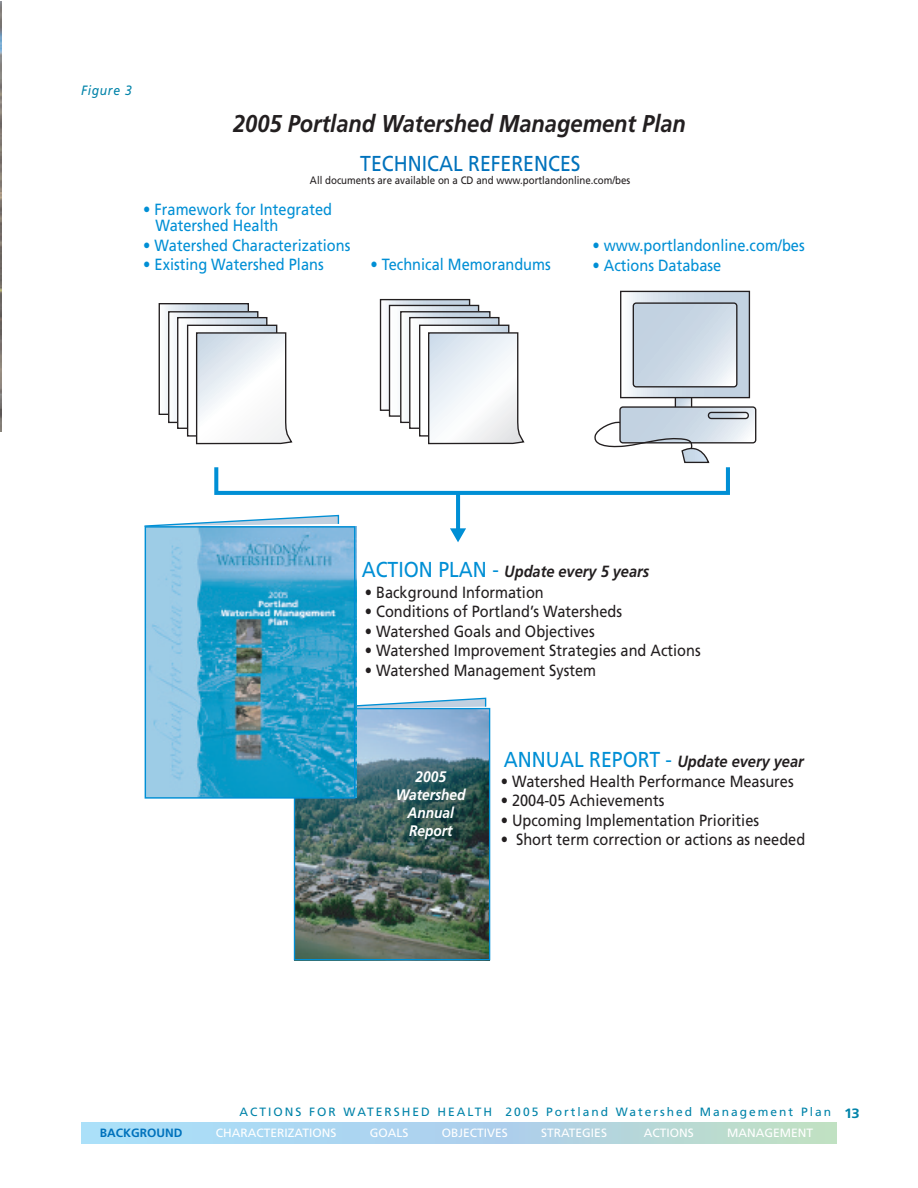
<style>
.page{position:relative;width:918px;height:1188px;background:#fff}
.page>*{position:absolute;margin:0;border:0;box-sizing:border-box;transform-origin:0 0}
.t1{font:italic 700 24.3px "Frutiger";color:#231f20;scale:.9 1}
.t2{font:21.6px "Frutiger";color:#0072bc;scale:.9 1}
.t3{font:16.2px "Frutiger";color:#231f20;scale:.9 1}
.t4{font:16.2px/16.2px "Frutiger";color:#008fd5;scale:.9 1}
.t5{font:italic 700 16.2px "Frutiger";color:#231f20;scale:.9 1}
.t6{font:italic 700 15.3px/18.3px "Frutiger";color:#fff;text-align:center;scale:.9 1}
.t7{font:italic 13.5px "Frutiger";letter-spacing:.055em;color:#0083a9;scale:.9 1}
.t8{font:12px "Frutiger";letter-spacing:.165em;color:#0083a9}
.t9{font:12px "Frutiger";color:#fff}
.t10{font:700 12px "Frutiger";color:#0072bc}
.t11{font:10.8px "Frutiger";color:#231f20;scale:.9 1}
.s1{font-weight:400;font-style:normal;font-size:21.6px;color:#008fd5}
.s2{font-weight:700;font-size:13.5px}
</style>
<div class="page">
<div style="left:81px;top:1122px;width:756px;height:22px;background:linear-gradient(to right,#a6d9ff,#bcd7ca)"></div>
<img style="left:0;top:2px;width:1px;height:430px">
<svg style="left:165px;top:305px;width:82px;height:108px"></svg>
<div style="left:159px;top:303px;width:90px;height:112px;border:1px solid #231f20"></div>
<svg style="left:170px;top:313px;width:86px;height:108px"></svg>
<div style="left:168px;top:311px;width:90px;height:112px;border:1px solid #231f20"></div>
<svg style="left:179px;top:319px;width:86px;height:108px"></svg>
<div style="left:177px;top:317px;width:90px;height:112px;border:1px solid #231f20"></div>
<div style="left:188px;top:325px;width:89px;height:111px;background:linear-gradient(to right,#fff,#c7d6e4)"></div>
<div style="left:187px;top:325px;width:90px;height:112px;border:1px solid #231f20"></div>
<svg style="left:195px;top:332px;width:98px;height:113px"></svg>
<svg style="left:387px;top:301px;width:81px;height:108px"></svg>
<div style="left:380px;top:299px;width:90px;height:112px;border:1px solid #231f20"></div>
<div style="left:390px;top:305px;width:89px;height:111px;background:linear-gradient(to right,#fbfdfe,#bdcedf)"></div>
<div style="left:389px;top:305px;width:90px;height:112px;border:1px solid #231f20"></div>
<svg style="left:402px;top:313px;width:87px;height:108px"></svg>
<div style="left:400px;top:311px;width:91px;height:112px;border:1px solid #231f20"></div>
<svg style="left:411px;top:319px;width:87px;height:104px"></svg>
<div style="left:409px;top:317px;width:91px;height:112px;border:1px solid #231f20"></div>
<div style="left:420px;top:325px;width:89px;height:111px;background:linear-gradient(to right,#fff,#c7d6e4)"></div>
<div style="left:419px;top:325px;width:90px;height:112px;border:1px solid #231f20"></div>
<svg style="left:427px;top:332px;width:98px;height:113px"></svg>
<svg style="left:675px;top:383px;width:17px;height:27px"></svg>
<div style="left:675px;top:383px;width:17px;height:28px;border:1px solid #231f20;border-radius:3px"></div>
<svg style="left:629px;top:293px;width:119px;height:103px;background:#c9d4e0"></svg>
<div style="left:620px;top:291px;width:130px;height:107px;border:1px solid #231f20"></div>
<svg style="left:633px;top:303px;width:104px;height:84px;background:#cddae6"></svg>
<div style="left:633px;top:302px;width:104px;height:85px;border:1px solid #231f20;border-radius:3px"></div>
<svg style="left:620px;top:407px;width:136px;height:36px;background:#d3dee9"></svg>
<div style="left:619px;top:406px;width:137px;height:38px;border:1px solid #231f20;border-radius:3px"></div>
<svg style="left:708px;top:412px;width:40px;height:7px"></svg>
<div style="left:708px;top:412px;width:41px;height:7px;border:1px solid #231f20;border-radius:3px"></div>
<svg style="left:594px;top:421px;width:116px;height:43px"></svg>
<div style="left:214px;top:465px;width:516px;height:30px;border:4px solid #008fd5"></div>
<hr style="left:456px;top:493px;width:4px;height:38px;background:#008fd5">
<svg style="left:450px;top:528px;width:16px;height:14px"></svg>
<img style="left:296px;top:710px;width:192px;height:248px">
<div style="left:294px;top:708px;width:196px;height:252px;border:1px solid #008fd5"></div>
<svg style="left:356px;top:697px;width:131px;height:13px"></svg>
<img style="left:147px;top:526px;width:209px;height:271px">
<div style="left:145px;top:526px;width:210px;height:273px;border:1px solid #008fd5"></div>
<svg style="left:144px;top:514px;width:196px;height:14px"></svg>
<p class="t7" style="left:81px;top:85px;width:58px">Figure 3</p>
<h1 class="t1" style="left:233px;top:114px;width:505px">2005 Portland Watershed Management Plan</h1>
<h2 class="t2" style="left:360px;top:154px;width:246px">TECHNICAL REFERENCES</h2>
<p class="t11" style="left:310px;top:176px;width:357px">All documents are available on a CD and www.portlandonline.com/bes</p>
<p class="t4" style="left:155px;top:203px;width:198px;text-indent:-12px">• Framework for Integrated<br>Watershed Health</p>
<p class="t4" style="left:143px;top:238px;width:232px">• Watershed Characterizations</p>
<p class="t4" style="left:143px;top:258px;width:202px">• Existing Watershed Plans</p>
<p class="t4" style="left:370px;top:257px;width:202px">• Technical Memorandums</p>
<p class="t4" style="left:592px;top:239px;width:237px">• www.portlandonline.com/bes</p>
<p class="t4" style="left:592px;top:258px;width:145px">• Actions Database</p>
<p class="t5" style="left:362px;top:564px;width:321px"><span class="s1">ACTION PLAN -</span> Update every 5 years</p>
<p class="t3" style="left:365px;top:586px;width:200px">• Background Information</p>
<p class="t3" style="left:365px;top:605px;width:287px">• Conditions of Portland’s Watersheds</p>
<p class="t3" style="left:365px;top:624px;width:257px">• Watershed Goals and Objectives</p>
<p class="t3" style="left:365px;top:644px;width:375px">• Watershed Improvement Strategies and Actions</p>
<p class="t3" style="left:365px;top:663px;width:259px">• Watershed Management System</p>
<p class="t6" style="left:396px;top:768px;width:79px">2005<br>Watershed<br>Annual<br>Report</p>
<p class="t5" style="left:504px;top:755px;width:335px"><span class="s1">ANNUAL REPORT -</span> Update every year</p>
<p class="t3" style="left:501px;top:775px;width:327px">• Watershed Health Performance Measures</p>
<p class="t3" style="left:501px;top:794px;width:183px">• 2004-05 Achievements</p>
<p class="t3" style="left:501px;top:813px;width:289px">• Upcoming Implementation Priorities</p>
<p class="t3" style="left:501px;top:833px;width:340px">• Short term correction or actions as needed</p>
<p class="t8" style="left:240px;top:1107px;width:622px">ACTIONS FOR WATERSHED HEALTH 2005 Portland Watershed Management Plan <span class="s2">13</span></p>
<p class="t10" style="left:100px;top:1128px;width:84px">BACKGROUND</p>
<p class="t9" style="left:216px;top:1128px;width:122px">CHARACTERIZATIONS</p>
<p class="t9" style="left:370px;top:1128px;width:40px">GOALS</p>
<p class="t9" style="left:442px;top:1128px;width:68px">OBJECTIVES</p>
<p class="t9" style="left:541px;top:1128px;width:67px">STRATEGIES</p>
<p class="t9" style="left:644px;top:1128px;width:52px">ACTIONS</p>
<p class="t9" style="left:727px;top:1128px;width:87px">MANAGEMENT</p>
</div>
